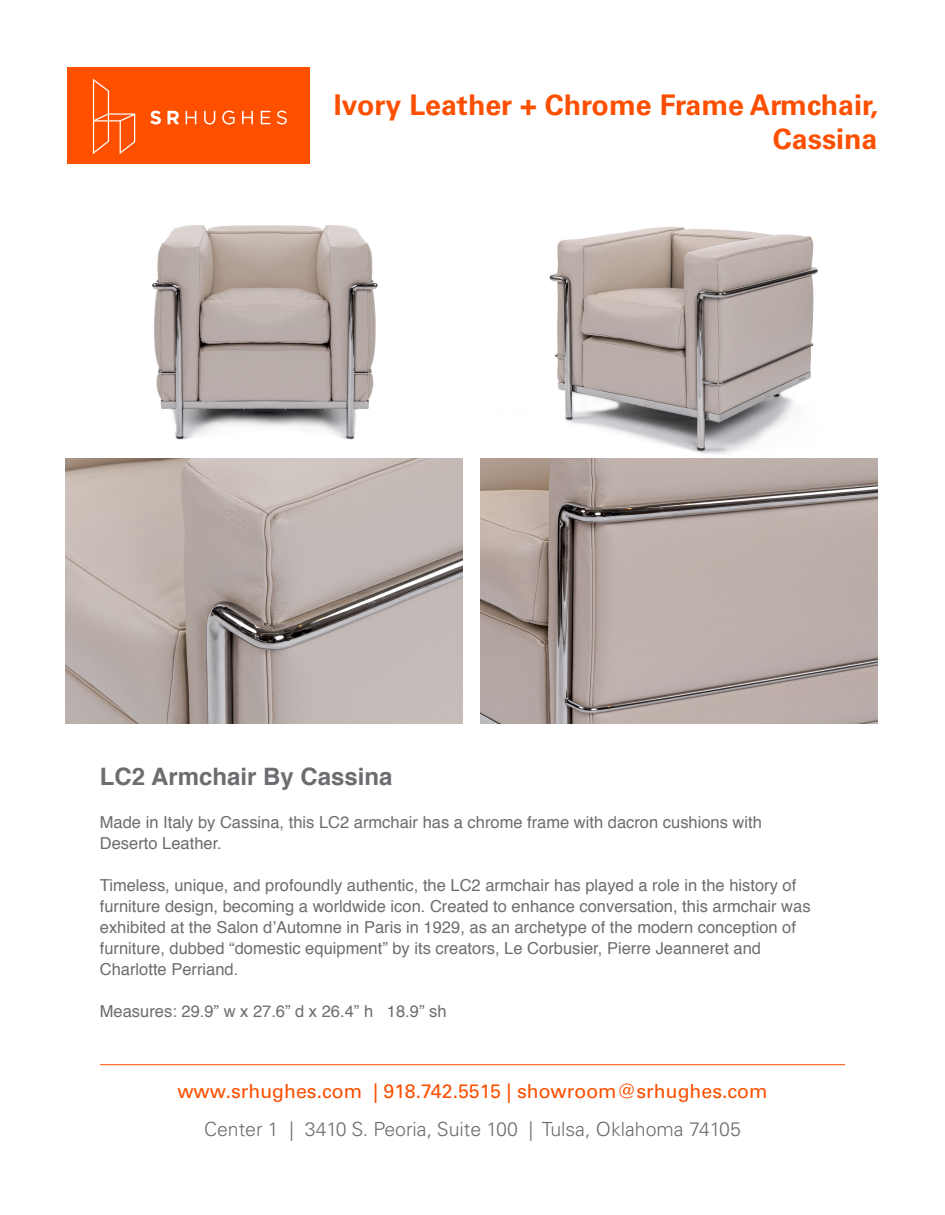
<style>
.page{position:relative;width:945px;height:1215px;background:#fff}
.page>*{position:absolute;margin:0;border:0;box-sizing:border-box;transform-origin:0 0}
.t1{font:700 28.5px/34.2px "Univers LT Pro 65";color:#fc4f00;text-align:right}
.t2{font:700 24px "Helvetica";color:#6c6d70}
.t3{font:19.5px "Univers LT Pro 55 Roman";color:#fc4f00}
.t4{font:300 19.5px "Univers LT Pro 45";color:#6c6d70}
.t5{font:16.5px/21px "Helvetica";color:#6c6d70}
</style>
<div class="page">
<div style="left:68px;top:68px;width:242px;height:96px;background:#ff5000"></div>
<svg style="left:93px;top:79px;width:42px;height:75px"></svg>
<svg style="left:150px;top:111px;width:11px;height:13px"></svg>
<svg style="left:167px;top:111px;width:12px;height:13px"></svg>
<svg style="left:186px;top:111px;width:10px;height:13px"></svg>
<svg style="left:204px;top:111px;width:11px;height:13px"></svg>
<svg style="left:222px;top:111px;width:13px;height:14px"></svg>
<svg style="left:242px;top:111px;width:11px;height:13px"></svg>
<svg style="left:261px;top:111px;width:10px;height:13px"></svg>
<svg style="left:277px;top:111px;width:10px;height:13px"></svg>
<hr style="left:100px;top:1064px;width:745px;height:1px;background:#fc4f00">
<img style="left:65px;top:225px;width:397px;height:234px">
<img style="left:65px;top:459px;width:397px;height:264px">
<img style="left:480px;top:227px;width:398px;height:232px">
<img style="left:480px;top:459px;width:398px;height:264px">
<p class="t1" style="left:334px;top:87px;width:546px">Ivory Leather + Chrome Frame Armchair,<br>Cassina</p>
<p class="t2" style="left:100px;top:758px;width:294px">LC2 Armchair By Cassina</p>
<p class="t5" style="left:100px;top:813px;width:664px">Made in Italy by Cassina, this LC2 armchair has a chrome frame with dacron cushions with</p>
<p class="t5" style="left:100px;top:834px;width:124px">Deserto Leather.</p>
<p class="t5" style="left:100px;top:876px;width:698px">Timeless, unique, and profoundly authentic, the LC2 armchair has played a role in the history of</p>
<p class="t5" style="left:100px;top:897px;width:712px">furniture design, becoming a worldwide icon. Created to enhance conversation, this armchair was exhibited at the Salon d’Automne in Paris in 1929, as an archetype of the modern conception of</p>
<p class="t5" style="left:100px;top:939px;width:663px">furniture, dubbed “domestic equipment” by its creators, Le Corbusier, Pierre Jeanneret and</p>
<p class="t5" style="left:100px;top:960px;width:140px">Charlotte Perriand.</p>
<p class="t5" style="left:100px;top:1002px;width:348px">Measures: 29.9” w x 27.6” d x 26.4” h 18.9” sh</p>
<p class="t3" style="left:177px;top:1078px;width:592px">www.srhughes.com | 918.742.5515 | showroom@srhughes.com</p>
<p class="t4" style="left:204px;top:1116px;width:538px">Center 1 | 3410 S. Peoria, Suite 100 | Tulsa, Oklahoma 74105</p>
</div>
